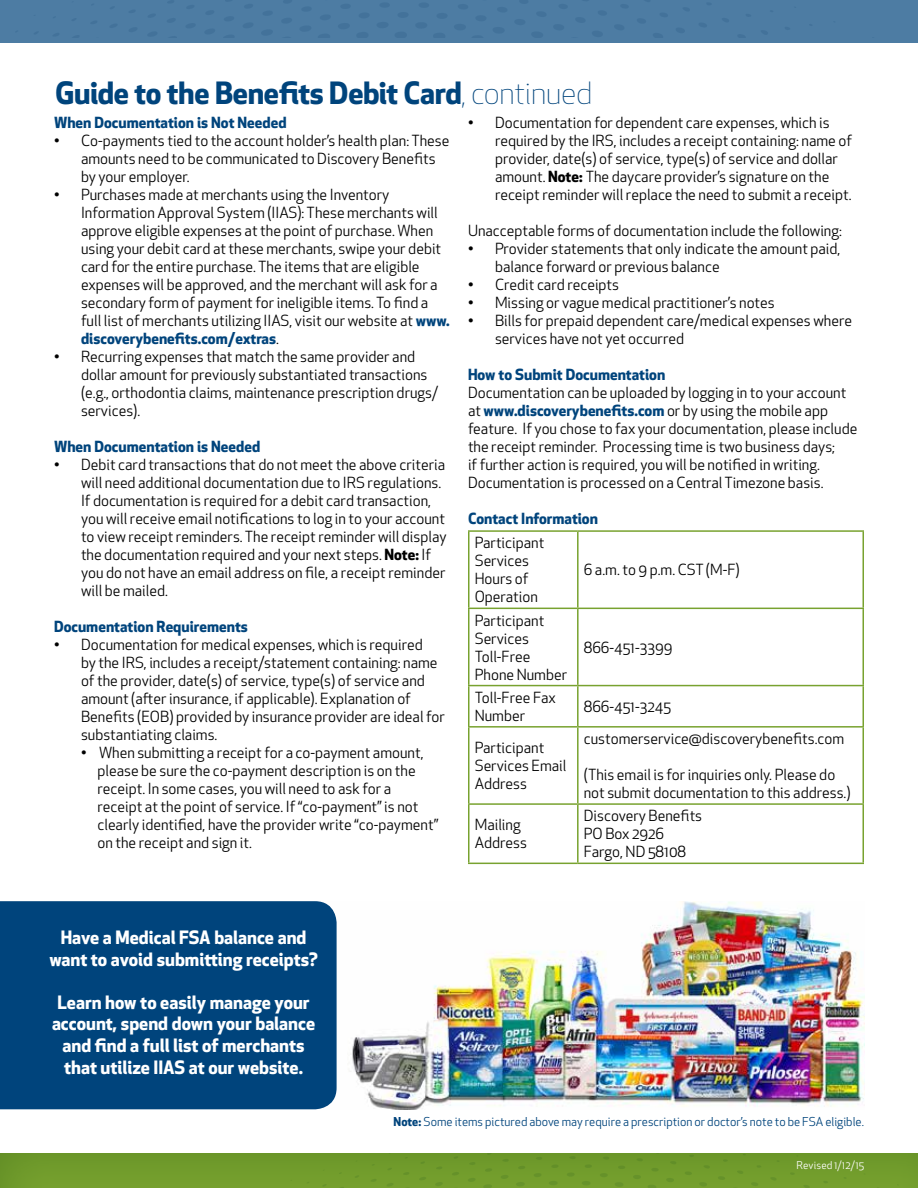
<style>
.page{position:relative;width:918px;height:1188px;background:#fff}
.page>*{position:absolute;margin:0;border:0;box-sizing:border-box;transform-origin:0 0}
.t1{font:700 30px "Apex New";letter-spacing:-.015em;color:#00447c}
.t2{font:700 18px/21.6px "Apex New";color:#fff;text-align:center}
.t3{font:15px/18px "Apex New";color:#000}
.t4{font:700 15px "Apex New";color:#00447c}
.t5{font:12px "Apex New";color:#00447c}
.t6{font:10.5px "Apex New";letter-spacing:.01em;color:#fff}
.s1{font-weight:300}
.s2{font-weight:700;color:#00447c}
.s3{font-weight:700}
</style>
<div class="page">
<img style="left:352px;top:901px;width:512px;height:208px">
<div style="left:0;top:0;width:918px;height:43px;background:#4d7ca3"></div>
<div style="left:0;top:1150px;width:918px;height:38px;background:#357729;opacity:.3"></div>
<div style="left:219px;top:1154px;width:699px;height:34px;background:#719c2c"></div>
<hr style="left:468px;top:530px;width:110px;height:2px;background:#78a22f">
<hr style="left:468px;top:532px;width:2px;height:76px;background:#78a22f">
<hr style="left:578px;top:530px;width:286px;height:2px;background:#78a22f">
<hr style="left:577px;top:532px;width:2px;height:76px;background:#78a22f">
<hr style="left:862px;top:532px;width:2px;height:76px;background:#78a22f">
<hr style="left:468px;top:608px;width:110px;height:1px;background:#78a22f">
<hr style="left:468px;top:609px;width:2px;height:76px;background:#78a22f">
<hr style="left:578px;top:608px;width:286px;height:1px;background:#78a22f">
<hr style="left:577px;top:609px;width:2px;height:76px;background:#78a22f">
<hr style="left:862px;top:609px;width:2px;height:76px;background:#78a22f">
<hr style="left:468px;top:685px;width:110px;height:1px;background:#78a22f">
<hr style="left:468px;top:686px;width:2px;height:40px;background:#78a22f">
<hr style="left:578px;top:685px;width:286px;height:1px;background:#78a22f">
<hr style="left:577px;top:686px;width:2px;height:40px;background:#78a22f">
<hr style="left:862px;top:686px;width:2px;height:40px;background:#78a22f">
<hr style="left:468px;top:726px;width:110px;height:2px;background:#78a22f">
<hr style="left:468px;top:728px;width:2px;height:75px;background:#78a22f">
<hr style="left:578px;top:726px;width:286px;height:2px;background:#78a22f">
<hr style="left:577px;top:728px;width:2px;height:75px;background:#78a22f">
<hr style="left:862px;top:728px;width:2px;height:75px;background:#78a22f">
<hr style="left:468px;top:803px;width:110px;height:2px;background:#78a22f">
<hr style="left:468px;top:805px;width:2px;height:58px;background:#78a22f">
<hr style="left:578px;top:803px;width:286px;height:2px;background:#78a22f">
<hr style="left:577px;top:805px;width:2px;height:58px;background:#78a22f">
<hr style="left:862px;top:805px;width:2px;height:58px;background:#78a22f">
<hr style="left:468px;top:863px;width:110px;height:1px;background:#78a22f">
<hr style="left:578px;top:863px;width:286px;height:1px;background:#78a22f">
<div style="left:0;top:901px;width:337px;height:208px;background:#00447c"></div>
<h1 class="t1" style="left:55px;top:71px;width:538px">Guide to the Benefits Debit Card<span class="s1">, continued</span></h1>
<p class="t4" style="left:54px;top:112px;width:234px">When Documentation is Not Needed</p>
<p class="t3" style="left:81px;top:132px;width:370px;text-indent:-27px">• Co-payments tied to the account holder’s health plan: These amounts need to be communicated to Discovery Benefits by your employer.</p>
<p class="t3" style="left:81px;top:186px;width:370px;text-indent:-27px">• Purchases made at merchants using the Inventory Information Approval System (IIAS): These merchants will approve eligible expenses at the point of purchase. When using your debit card at these merchants, swipe your debit card for the entire purchase. The items that are eligible expenses will be approved, and the merchant will ask for a secondary form of payment for ineligible items. To find a full list of merchants utilizing IIAS, visit our website at <span class="s2">www. discoverybenefits.com/extras</span>.</p>
<p class="t3" style="left:81px;top:348px;width:359px;text-indent:-27px">• Recurring expenses that match the same provider and dollar amount for previously substantiated transactions (e.g., orthodontia claims, maintenance prescription drugs/ services).</p>
<p class="t4" style="left:54px;top:436px;width:208px">When Documentation is Needed</p>
<p class="t3" style="left:81px;top:456px;width:367px;text-indent:-27px">• Debit card transactions that do not meet the above criteria will need additional documentation due to IRS regulations.<br>If documentation is required for a debit card transaction, you will receive email notifications to log in to your account to view receipt reminders. The receipt reminder will display the documentation required and your next steps. <span class="s3">Note:</span> If you do not have an email address on file, a receipt reminder will be mailed.</p>
<p class="t4" style="left:54px;top:616px;width:195px">Documentation Requirements</p>
<p class="t3" style="left:81px;top:636px;width:365px;text-indent:-27px">• Documentation for medical expenses, which is required<br>by the IRS, includes a receipt/statement containing: name of the provider, date(s) of service, type(s) of service and amount (after insurance, if applicable). Explanation of Benefits (EOB) provided by insurance provider are ideal for substantiating claims.</p>
<p class="t3" style="left:98px;top:744px;width:342px;text-indent:-16px">• When submitting a receipt for a co-payment amount, please be sure the co-payment description is on the receipt. In some cases, you will need to ask for a receipt at the point of service. If “co-payment” is not clearly identified, have the provider write “co-payment” on the receipt and sign it.</p>
<p class="t3" style="left:495px;top:114px;width:358px;text-indent:-27px">• Documentation for dependent care expenses, which is required by the IRS, includes a receipt containing: name of provider, date(s) of service, type(s) of service and dollar amount. <span class="s3">Note:</span> The daycare provider’s signature on the receipt reminder will replace the need to submit a receipt.</p>
<p class="t3" style="left:468px;top:222px;width:375px">Unacceptable forms of documentation include the following:</p>
<p class="t3" style="left:495px;top:240px;width:347px;text-indent:-27px">• Provider statements that only indicate the amount paid, balance forward or previous balance</p>
<p class="t3" style="left:468px;top:276px;width:153px">• Credit card receipts</p>
<p class="t3" style="left:468px;top:294px;width:308px">• Missing or vague medical practitioner’s notes</p>
<p class="t3" style="left:495px;top:312px;width:359px;text-indent:-27px">• Bills for prepaid dependent care/medical expenses where services have not yet occurred</p>
<p class="t4" style="left:468px;top:364px;width:199px">How to Submit Documentation</p>
<p class="t3" style="left:468px;top:384px;width:391px">Documentation can be uploaded by logging in to your account at <span class="s2">www.discoverybenefits.com</span> or by using the mobile app feature. If you chose to fax your documentation, please include the receipt reminder. Processing time is two business days;<br>if further action is required, you will be notified in writing.<br>Documentation is processed on a Central Timezone basis.</p>
<p class="t4" style="left:468px;top:508px;width:132px">Contact Information</p>
<p class="t3" style="left:475px;top:534px;width:71px">Participant<br>Services<br>Hours of<br>Operation</p>
<p class="t3" style="left:584px;top:561px;width:157px">6 a.m. to 9 p.m. CST (M-F)</p>
<p class="t3" style="left:475px;top:611px;width:94px">Participant<br>Services<br>Toll-Free<br>Phone Number</p>
<p class="t3" style="left:584px;top:638px;width:90px">866-451-3399</p>
<p class="t3" style="left:475px;top:688px;width:83px">Toll-Free Fax<br>Number</p>
<p class="t3" style="left:584px;top:697px;width:89px">866-451-3245</p>
<p class="t3" style="left:475px;top:739px;width:93px">Participant<br>Services Email<br>Address</p>
<p class="t3" style="left:584px;top:730px;width:262px">customerservice@discoverybenefits.com</p>
<p class="t3" style="left:584px;top:766px;width:268px">(This email is for inquiries only. Please do not submit documentation to this address.)</p>
<p class="t3" style="left:475px;top:816px;width:54px">Mailing<br>Address</p>
<p class="t3" style="left:584px;top:807px;width:120px">Discovery Benefits<br>PO Box 2926<br>Fargo, ND 58108</p>
<p class="t2" style="left:49px;top:926px;width:270px">Have a Medical FSA balance and want to avoid submitting receipts?</p>
<p class="t2" style="left:52px;top:991px;width:265px">Learn how to easily manage your account, spend down your balance and find a full list of merchants that utilize IIAS at our website.</p>
<p class="t5" style="left:394px;top:1114px;width:472px"><span class="s3">Note:</span> Some items pictured above may require a prescription or doctor’s note to be FSA eligible.</p>
<p class="t6" style="left:797px;top:1158px;width:69px">Revised 1/12/15</p>
</div>
